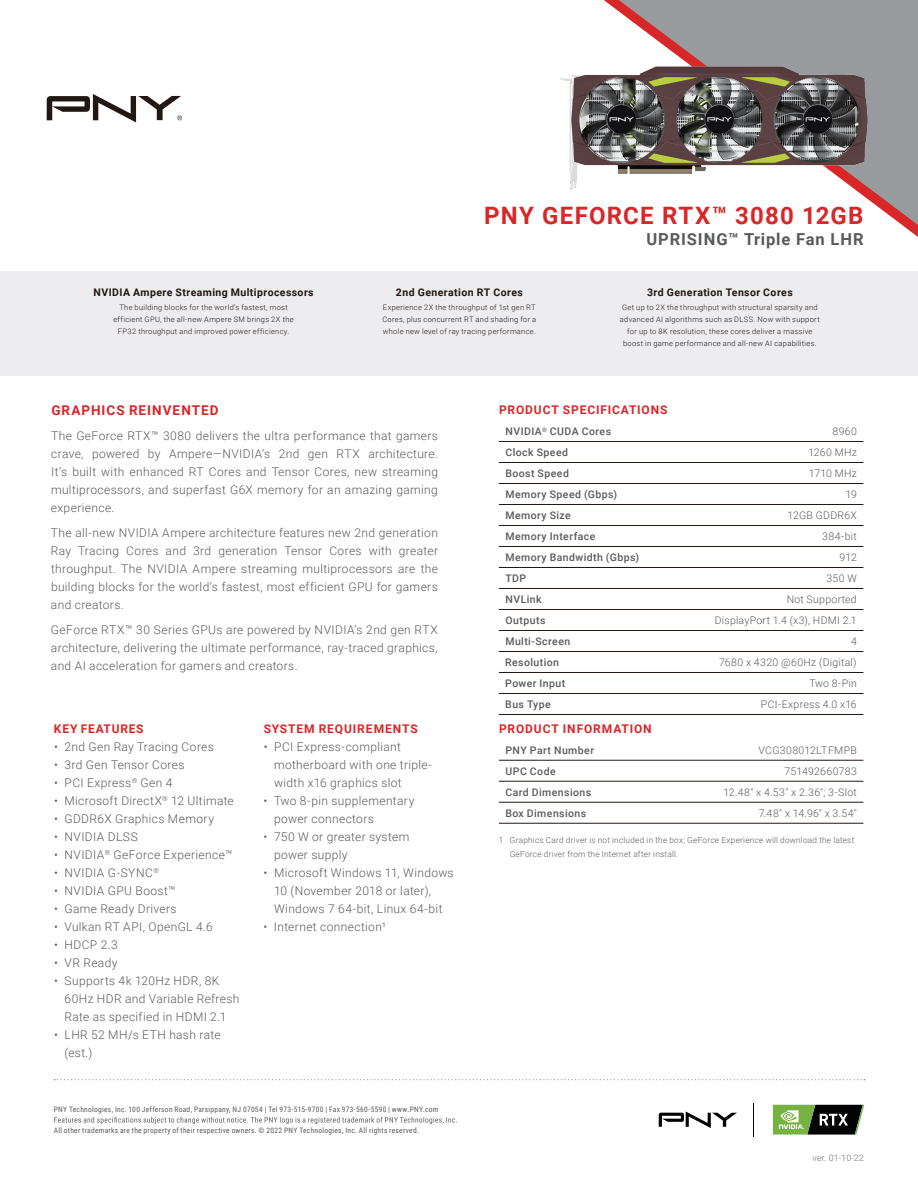
<style>
.page{position:relative;width:918px;height:1188px;background:#fff}
.page>*{position:absolute;margin:0;border:0;box-sizing:border-box;transform-origin:0 0}
.t1{font:700 24px "Roboto";letter-spacing:.05em;color:#d92628}
.t2{font:700 16.5px "Roboto";letter-spacing:.055em;color:#595a5b}
.t3{font:700 13.5px "Roboto";letter-spacing:.075em;color:#d92628}
.t4{font:300 12px/18px "Roboto";letter-spacing:.03em;color:#595a5b}
.t5{font:700 12px "Roboto";letter-spacing:.075em;color:#d92628}
.t6{font:700 12px "Roboto";letter-spacing:.075em;color:#d92729}
.t7{font:700 12px "Roboto";letter-spacing:.055em;color:#d92628}
.t8{font:500 10.5px "Roboto";letter-spacing:.045em;color:#595a5b}
.t9{font:300 10.5px "Roboto";letter-spacing:.025em;color:#595a5b}
.t10{font:700 10.5px "Roboto";letter-spacing:.04em;color:#221713}
.t11{font:9px "Roboto";color:#989b9e}
.t12{font:300 8.25px/13.5px "Roboto";letter-spacing:.03em;color:#595a5b}
.t13{font:300 7.5px/12px "Roboto";letter-spacing:.04em;color:#221713;text-align:center}
.t14{font:7.5px "Roboto Condensed";letter-spacing:.035em;color:#595a5b}
</style>
<div class="page">
<div style="left:0;top:271px;width:918px;height:105px;background:#ededef"></div>
<svg style="left:54px;top:1079px;width:811px;height:1px"></svg>
<hr style="left:753px;top:1103px;width:1px;height:33px;background:#030303">
<svg style="left:773px;top:1105px;width:91px;height:30px;background:#5b7148"></svg>
<svg style="left:659px;top:1111px;width:78px;height:17px"></svg>
<div style="left:892px;top:0;width:26px;height:225px;background:#989b9e"></div>
<hr style="left:499px;top:441px;width:364px;height:1px;background:#221713">
<hr style="left:499px;top:462px;width:364px;height:1px;background:#221713">
<hr style="left:499px;top:483px;width:364px;height:1px;background:#221713">
<hr style="left:499px;top:504px;width:364px;height:1px;background:#221713">
<hr style="left:499px;top:525px;width:364px;height:1px;background:#221713">
<hr style="left:499px;top:546px;width:364px;height:1px;background:#221713">
<hr style="left:499px;top:567px;width:364px;height:1px;background:#221713">
<hr style="left:499px;top:588px;width:364px;height:1px;background:#221713">
<hr style="left:499px;top:609px;width:364px;height:1px;background:#221713">
<hr style="left:499px;top:630px;width:364px;height:1px;background:#221713">
<hr style="left:499px;top:651px;width:364px;height:1px;background:#221713">
<hr style="left:499px;top:672px;width:364px;height:1px;background:#221713">
<hr style="left:499px;top:693px;width:364px;height:1px;background:#221713">
<hr style="left:499px;top:714px;width:364px;height:1px;background:#221713">
<hr style="left:499px;top:760px;width:364px;height:1px;background:#221713">
<hr style="left:499px;top:781px;width:364px;height:1px;background:#221713">
<hr style="left:499px;top:802px;width:364px;height:1px;background:#221713">
<hr style="left:499px;top:823px;width:364px;height:1px;background:#221713">
<svg style="left:47px;top:94px;width:135px;height:28px"></svg>
<svg style="left:54px;top:1117px;width:403px;height:7px"></svg>
<img style="left:559px;top:0;width:333px;height:218px">
<p class="t10" style="left:93px;top:285px;width:222px">NVIDIA Ampere Streaming Multiprocessors</p>
<p class="t13" style="left:113px;top:301px;width:182px">The building blocks for the world’s fastest, most efficient GPU, the all-new Ampere SM brings 2X the<br>FP32 throughput and improved power efficiency.</p>
<h1 class="t1" style="left:484px;top:199px;width:381px">PNY GEFORCE RTX™ 3080 12GB</h1>
<h2 class="t2" style="left:646px;top:228px;width:219px">UPRISING™ Triple Fan LHR</h2>
<p class="t10" style="left:396px;top:285px;width:128px">2nd Generation RT Cores</p>
<p class="t13" style="left:382px;top:301px;width:155px;text-align:justify">Experience 2X the throughput of 1st gen RT Cores, plus concurrent RT and shading for a whole new level of ray tracing performance.</p>
<p class="t10" style="left:647px;top:285px;width:147px">3rd Generation Tensor Cores</p>
<p class="t13" style="left:620px;top:301px;width:201px">Get up to 2X the throughput with structural sparsity and advanced AI algorithms such as DLSS. Now with support for up to 8K resolution, these cores deliver a massive boost in game performance and all-new AI capabilities.</p>
<p class="t3" style="left:51px;top:401px;width:169px">GRAPHICS REINVENTED</p>
<p class="t4" style="left:51px;top:426px;width:389px;text-align:justify">The GeForce RTX™ 3080 delivers the ultra performance that gamers crave, powered by Ampere—NVIDIA’s 2nd gen RTX architecture.<br>It’s built with enhanced RT Cores and Tensor Cores, new streaming multiprocessors, and superfast G6X memory for an amazing gaming experience.</p>
<p class="t4" style="left:51px;top:523px;width:389px;text-align:justify">The all-new NVIDIA Ampere architecture features new 2nd generation Ray Tracing Cores and 3rd generation Tensor Cores with greater throughput. The NVIDIA Ampere streaming multiprocessors are the building blocks for the world’s fastest, most efficient GPU for gamers and creators.</p>
<p class="t4" style="left:51px;top:620px;width:388px;text-align:justify">GeForce RTX™ 30 Series GPUs are powered by NVIDIA’s 2nd gen RTX architecture, delivering the ultimate performance, ray-traced graphics, and AI acceleration for gamers and creators.</p>
<p class="t7" style="left:54px;top:720px;width:91px">KEY FEATURES</p>
<p class="t4" style="left:54px;top:737px;width:161px">• 2nd Gen Ray Tracing Cores</p>
<p class="t4" style="left:54px;top:755px;width:132px">• 3rd Gen Tensor Cores</p>
<p class="t4" style="left:54px;top:773px;width:120px">• PCI Express<sup>®</sup> Gen 4</p>
<p class="t4" style="left:54px;top:791px;width:181px">• Microsoft DirectX<sup>®</sup> 12 Ultimate</p>
<p class="t4" style="left:54px;top:809px;width:162px">• GDDR6X Graphics Memory</p>
<p class="t4" style="left:54px;top:827px;width:85px">• NVIDIA DLSS</p>
<p class="t4" style="left:54px;top:845px;width:180px">• NVIDIA<sup>®</sup> GeForce Experience™</p>
<p class="t4" style="left:54px;top:863px;width:106px">• NVIDIA G-SYNC<sup>®</sup></p>
<p class="t4" style="left:54px;top:881px;width:123px">• NVIDIA GPU Boost™</p>
<p class="t4" style="left:54px;top:899px;width:124px">• Game Ready Drivers</p>
<p class="t4" style="left:54px;top:917px;width:160px">• Vulkan RT API, OpenGL 4.6</p>
<p class="t4" style="left:54px;top:935px;width:65px">• HDCP 2.3</p>
<p class="t4" style="left:54px;top:953px;width:65px">• VR Ready</p>
<p class="t4" style="left:65px;top:971px;width:176px;text-indent:-10px">• Supports 4k 120Hz HDR, 8K<br>60Hz HDR and Variable Refresh<br>Rate as specified in HDMI 2.1</p>
<p class="t4" style="left:65px;top:1025px;width:158px;text-indent:-10px">• LHR 52 MH/s ETH hash rate (est.)</p>
<p class="t6" style="left:264px;top:720px;width:156px">SYSTEM REQUIREMENTS</p>
<p class="t4" style="left:274px;top:737px;width:159px;text-indent:-10px">• PCI Express-compliant motherboard with one triple&shy;width x16 graphics slot</p>
<p class="t4" style="left:274px;top:791px;width:142px;text-indent:-10px">• Two 8-pin supplementary power connectors</p>
<p class="t4" style="left:274px;top:827px;width:137px;text-indent:-10px">• 750 W or greater system power supply</p>
<p class="t4" style="left:274px;top:863px;width:181px;text-indent:-10px">• Microsoft Windows 11, Windows<br>10 (November 2018 or later),<br>Windows 7 64-bit, Linux 64-bit</p>
<p class="t4" style="left:264px;top:917px;width:124px">• Internet connection¹</p>
<p class="t14" style="left:54px;top:1104px;width:386px">PNY Technologies, Inc. 100 Jefferson Road, Parsippany, NJ 07054 | Tel 973-515-9700 | Fax 973-560-5590 | www.PNY.com</p>
<p class="t14" style="left:54px;top:1125px;width:367px">All other trademarks are the property of their respective owners. © 2022 PNY Technologies, Inc. All rights reserved.</p>
<p class="t5" style="left:499px;top:402px;width:170px">PRODUCT SPECIFICATIONS</p>
<p class="t8" style="left:505px;top:424px;width:107px">NVIDIA<sup>®</sup> CUDA Cores</p>
<p class="t9" style="left:832px;top:424px;width:26px">8960</p>
<p class="t8" style="left:505px;top:445px;width:64px">Clock Speed</p>
<p class="t9" style="left:808px;top:445px;width:50px">1260 MHz</p>
<p class="t8" style="left:505px;top:466px;width:65px">Boost Speed</p>
<p class="t9" style="left:809px;top:466px;width:49px">1710 MHz</p>
<p class="t8" style="left:505px;top:487px;width:113px">Memory Speed (Gbps)</p>
<p class="t9" style="left:846px;top:487px;width:13px">19</p>
<p class="t8" style="left:505px;top:508px;width:67px">Memory Size</p>
<p class="t9" style="left:788px;top:508px;width:71px">12GB GDDR6X</p>
<p class="t8" style="left:505px;top:529px;width:92px">Memory Interface</p>
<p class="t9" style="left:822px;top:529px;width:36px">384-bit</p>
<p class="t8" style="left:505px;top:550px;width:135px">Memory Bandwidth (Gbps)</p>
<p class="t9" style="left:840px;top:550px;width:19px">912</p>
<p class="t8" style="left:505px;top:571px;width:22px">TDP</p>
<p class="t9" style="left:827px;top:571px;width:32px">350 W</p>
<p class="t8" style="left:505px;top:592px;width:38px">NVLink</p>
<p class="t9" style="left:787px;top:592px;width:72px">Not Supported</p>
<p class="t8" style="left:505px;top:613px;width:42px">Outputs</p>
<p class="t9" style="left:715px;top:613px;width:143px">DisplayPort 1.4 (x3), HDMI 2.1</p>
<p class="t8" style="left:505px;top:634px;width:66px">Multi-Screen</p>
<p class="t9" style="left:851px;top:634px;width:7px">4</p>
<p class="t8" style="left:505px;top:655px;width:55px">Resolution</p>
<p class="t9" style="left:719px;top:655px;width:139px">7680 x 4320 @60Hz (Digital)</p>
<p class="t8" style="left:505px;top:676px;width:62px">Power Input</p>
<p class="t9" style="left:809px;top:676px;width:49px">Two 8-Pin</p>
<p class="t8" style="left:505px;top:697px;width:47px">Bus Type</p>
<p class="t9" style="left:761px;top:697px;width:97px">PCI-Express 4.0 x16</p>
<p class="t5" style="left:499px;top:720px;width:154px">PRODUCT INFORMATION</p>
<p class="t8" style="left:505px;top:743px;width:90px">PNY Part Number</p>
<p class="t9" style="left:759px;top:743px;width:100px">VCG308012LTFMPB</p>
<p class="t8" style="left:505px;top:764px;width:52px">UPC Code</p>
<p class="t9" style="left:785px;top:764px;width:74px">751492660783</p>
<p class="t8" style="left:505px;top:785px;width:87px">Card Dimensions</p>
<p class="t9" style="left:723px;top:785px;width:135px">12.48" x 4.53" x 2.36"; 3-Slot</p>
<p class="t8" style="left:505px;top:806px;width:82px">Box Dimensions</p>
<p class="t9" style="left:759px;top:806px;width:99px">7.48" x 14.96" x 3.54"</p>
<p class="t12" style="left:510px;top:833px;width:346px;text-indent:-11px">1 Graphics Card driver is not included in the box; GeForce Experience will download the latest<br>GeForce driver from the Internet after install.</p>
<p class="t11" style="left:813px;top:1151px;width:53px">ver. 01-10-22</p>
</div>
